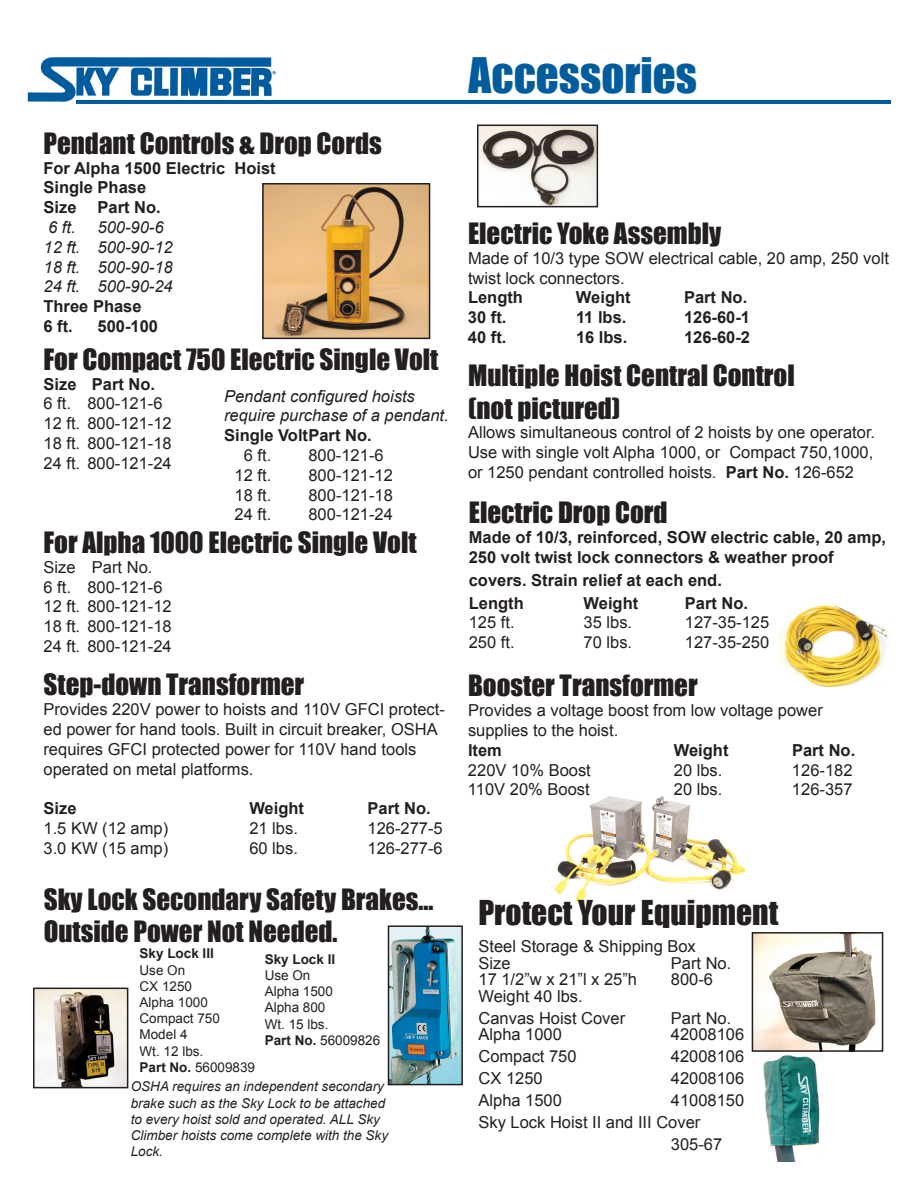
<style>
.page{position:relative;width:918px;height:1188px;background:#fff}
.page>*{position:absolute;margin:0;border:0;box-sizing:border-box;transform-origin:0 0}
.t1{font:45px "Impact";color:#005c9d}
.t2{font:31.5px "Impact";color:#231f20}
.t3{font:27px/32.4px "Impact";color:#231f20}
.t4{font:16.5px/19.8px "Arial";color:#231f20}
.t5{font:700 16.5px/19.8px "Arial";color:#231f20}
.t6{font:italic 16.5px/19.8px "Arial";color:#231f20}
.t7{font:italic 13.5px/16.2px "Arial";color:#231f20}
.t8{font:13.5px/16.2px "Arial";color:#231f20}
.s1{font-weight:700;font-style:normal}
.s2{font-weight:700}
</style>
<div class="page">
<img style="left:554px;top:796px;width:192px;height:106px">
<img style="left:755px;top:935px;width:121px;height:114px">
<div style="left:752px;top:932px;width:131px;height:120px;border:2px solid #231f20"></div>
<img style="left:778px;top:605px;width:110px;height:83px">
<img style="left:27px;top:58px;width:248px;height:44px">
<hr style="left:76px;top:100px;width:815px;height:4px;background:#005c9d">
<img style="left:265px;top:186px;width:162px;height:150px">
<div style="left:262px;top:183px;width:168px;height:156px;border:2px solid #231f20"></div>
<img style="left:480px;top:128px;width:115px;height:76px">
<div style="left:477px;top:125px;width:121px;height:82px;border:2px solid #231f20"></div>
<img style="left:763px;top:1055px;width:57px;height:107px">
<img style="left:391px;top:928px;width:69px;height:154px">
<div style="left:388px;top:925px;width:75px;height:160px;border:2px solid #231f20"></div>
<img style="left:36px;top:991px;width:89px;height:94px">
<div style="left:33px;top:988px;width:95px;height:100px;border:2px solid #231f20"></div>
<p class="t3" style="left:44px;top:126px;width:340px">Pendant Controls &amp; Drop Cords</p>
<p class="t5" style="left:44px;top:158px;width:234px">For Alpha 1500 Electric Hoist<br>Single Phase<br>Size</p>
<p class="t5" style="left:98px;top:198px;width:65px">Part No.</p>
<p class="t6" style="left:48px;top:218px;width:29px">6 ft.</p>
<p class="t6" style="left:44px;top:218px;width:131px;text-indent:54px">500-90-6<br>12 ft. 500-90-12<br>18 ft. 500-90-18<br>24 ft. 500-90-24<br><span class="s1">Three Phase<br>6 ft.</span></p>
<p class="t5" style="left:98px;top:317px;width:62px">500-100</p>
<p class="t3" style="left:44px;top:342px;width:397px">For Compact 750 Electric Single Volt</p>
<p class="t4" style="left:44px;top:374px;width:130px"><span class="s2">Size Part No.<br></span>6 ft. 800-121-6<br>12 ft. 800-121-12<br>18 ft. 800-121-18<br>24 ft. 800-121-24</p>
<p class="t6" style="left:224px;top:386px;width:192px">Pendant configured hoists</p>
<p class="t6" style="left:224px;top:406px;width:226px">require purchase of a pendant.</p>
<p class="t5" style="left:224px;top:426px;width:149px">Single Volt Part No.</p>
<p class="t4" style="left:244px;top:445px;width:29px">6 ft.</p>
<p class="t4" style="left:308px;top:445px;width:77px">800-121-6</p>
<p class="t4" style="left:235px;top:465px;width:38px">12 ft.</p>
<p class="t4" style="left:308px;top:465px;width:86px">800-121-12</p>
<p class="t4" style="left:235px;top:485px;width:38px">18 ft.</p>
<p class="t4" style="left:308px;top:485px;width:86px">800-121-18</p>
<p class="t4" style="left:235px;top:505px;width:38px">24 ft.</p>
<p class="t4" style="left:308px;top:505px;width:86px">800-121-24</p>
<p class="t3" style="left:44px;top:526px;width:375px">For Alpha 1000 Electric Single Volt</p>
<p class="t4" style="left:44px;top:557px;width:130px">Size Part No.<br>6 ft. 800-121-6<br>12 ft. 800-121-12<br>18 ft. 800-121-18<br>24 ft. 800-121-24</p>
<p class="t3" style="left:44px;top:668px;width:262px">Step-down Transformer</p>
<p class="t4" style="left:43px;top:700px;width:403px">Provides 220V power to hoists and 110V GFCI protect&shy;ed power for hand tools. Built in circuit breaker, OSHA requires GFCI protected power for 110V hand tools operated on metal platforms.</p>
<p class="t5" style="left:44px;top:799px;width:35px">Size</p>
<p class="t5" style="left:249px;top:799px;width:56px">Weight</p>
<p class="t5" style="left:368px;top:799px;width:65px">Part No.</p>
<p class="t4" style="left:43px;top:818px;width:126px">1.5 KW (12 amp)</p>
<p class="t4" style="left:249px;top:818px;width:50px">21 lbs.</p>
<p class="t4" style="left:367px;top:818px;width:77px">126-277-5</p>
<p class="t4" style="left:43px;top:838px;width:126px">3.0 KW (15 amp)</p>
<p class="t4" style="left:249px;top:838px;width:50px">60 lbs.</p>
<p class="t4" style="left:367px;top:838px;width:77px">126-277-6</p>
<p class="t3" style="left:44px;top:882px;width:391px">Sky Lock Secondary Safety Brakes...<br>Outside Power Not Needed.</p>
<p class="t8" style="left:140px;top:946px;width:117px"><span class="s2">Sky Lock III<br></span>Use On<br>CX 1250<br>Alpha 1000<br>Compact 750<br>Model 4<br>Wt. 12 lbs.<br><span class="s2">Part No.</span> 56009839</p>
<p class="t8" style="left:265px;top:951px;width:117px"><span class="s2">Sky Lock II<br></span>Use On<br>Alpha 1500<br>Alpha 800<br>Wt. 15 lbs.<br><span class="s2">Part No.</span> 56009826</p>
<p class="t7" style="left:131px;top:1079px;width:259px">OSHA requires an independent secondary brake such as the Sky Lock to be attached to every hoist sold and operated. ALL Sky Climber hoists come complete with the Sky Lock.</p>
<p class="t1" style="left:469px;top:40px;width:230px">Accessories</p>
<p class="t3" style="left:468px;top:217px;width:255px">Electric Yoke Assembly</p>
<p class="t4" style="left:468px;top:248px;width:422px">Made of 10/3 type SOW electrical cable, 20 amp, 250 volt twist lock connectors.<br><span class="s2">Length</span></p>
<p class="t5" style="left:576px;top:288px;width:56px">Weight</p>
<p class="t5" style="left:684px;top:288px;width:65px">Part No.</p>
<p class="t5" style="left:468px;top:308px;width:40px">30 ft.</p>
<p class="t5" style="left:576px;top:308px;width:52px">11 lbs.</p>
<p class="t5" style="left:684px;top:308px;width:68px">126-60-1</p>
<p class="t5" style="left:468px;top:328px;width:40px">40 ft.</p>
<p class="t5" style="left:576px;top:328px;width:53px">16 lbs.</p>
<p class="t5" style="left:684px;top:328px;width:68px">126-60-2</p>
<p class="t3" style="left:468px;top:359px;width:328px">Multiple Hoist Central Control (not pictured)</p>
<p class="t4" style="left:468px;top:423px;width:409px;text-align:justify">Allows simultaneous control of 2 hoists by one operator.<br>Use with single volt Alpha 1000, or Compact 750,1000, or 1250 pendant controlled hoists. <span class="s2">Part No.</span> 126-652</p>
<p class="t3" style="left:469px;top:495px;width:200px">Electric Drop Cord</p>
<p class="t5" style="left:469px;top:528px;width:419px">Made of 10/3, reinforced, SOW electric cable, 20 amp,<br>250 volt twist lock connectors &amp; weather proof</p>
<p class="t5" style="left:469px;top:569px;width:255px;line-height:23.1px">covers. Strain relief at each end.<br>Length</p>
<p class="t5" style="left:584px;top:593px;width:56px">Weight</p>
<p class="t5" style="left:685px;top:593px;width:65px">Part No.</p>
<p class="t4" style="left:469px;top:613px;width:47px">125 ft.</p>
<p class="t4" style="left:584px;top:613px;width:50px">35 lbs.</p>
<p class="t4" style="left:685px;top:613px;width:86px">127-35-125</p>
<p class="t4" style="left:469px;top:633px;width:47px">250 ft.</p>
<p class="t4" style="left:584px;top:633px;width:50px">70 lbs.</p>
<p class="t4" style="left:685px;top:633px;width:86px">127-35-250</p>
<p class="t3" style="left:468px;top:669px;width:231px">Booster Transformer</p>
<p class="t4" style="left:468px;top:701px;width:356px">Provides a voltage boost from low voltage power supplies to the hoist.<br><span class="s2">Item</span></p>
<p class="t5" style="left:674px;top:741px;width:56px">Weight</p>
<p class="t5" style="left:792px;top:741px;width:65px">Part No.</p>
<p class="t4" style="left:468px;top:760px;width:124px">220V 10% Boost</p>
<p class="t4" style="left:674px;top:760px;width:50px">20 lbs.</p>
<p class="t4" style="left:792px;top:760px;width:62px">126-182</p>
<p class="t4" style="left:468px;top:780px;width:123px">110V 20% Boost</p>
<p class="t4" style="left:674px;top:780px;width:50px">20 lbs.</p>
<p class="t4" style="left:792px;top:780px;width:62px">126-357</p>
<p class="t2" style="left:478px;top:888px;width:301px">Protect Your Equipment</p>
<p class="t4" style="left:478px;top:938px;width:219px;line-height:16.5px">Steel Storage &amp; Shipping Box<br>Size</p>
<p class="t4" style="left:671px;top:953px;width:62px">Part No.</p>
<p class="t4" style="left:478px;top:970px;width:160px">17 1/2”w x 21”l x 25”h</p>
<p class="t4" style="left:671px;top:970px;width:44px">800-6</p>
<p class="t4" style="left:478px;top:985px;width:148px;line-height:21.9px">Weight 40 lbs.<br>Canvas Hoist Cover</p>
<p class="t4" style="left:671px;top:1008px;width:62px">Part No.</p>
<p class="t4" style="left:478px;top:1025px;width:85px">Alpha 1000</p>
<p class="t4" style="left:671px;top:1025px;width:75px">42008106</p>
<p class="t4" style="left:478px;top:1046px;width:100px">Compact 750</p>
<p class="t4" style="left:671px;top:1046px;width:75px">42008106</p>
<p class="t4" style="left:478px;top:1068px;width:66px">CX 1250</p>
<p class="t4" style="left:671px;top:1068px;width:75px">42008106</p>
<p class="t4" style="left:478px;top:1090px;width:85px">Alpha 1500</p>
<p class="t4" style="left:671px;top:1090px;width:75px">41008150</p>
<p class="t4" style="left:478px;top:1112px;width:223px">Sky Lock Hoist II and III Cover</p>
<p class="t4" style="left:671px;top:1134px;width:53px">305-67</p>
</div>
